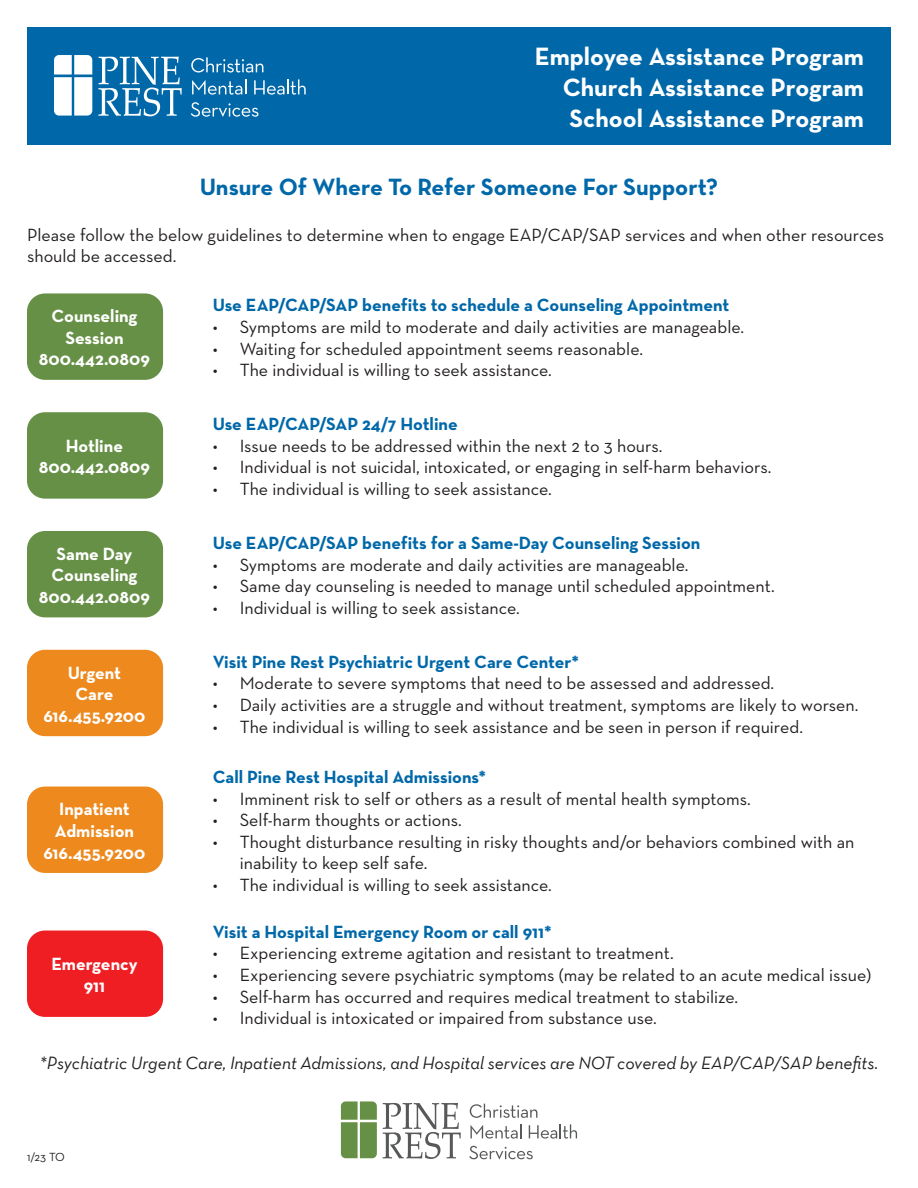
<style>
.page{position:relative;width:918px;height:1188px;background:#fff}
.page>*{position:absolute;margin:0;border:0;box-sizing:border-box;transform-origin:0 0}
.t1{font:700 25.5px/30.6px "Neutra Text";color:#fff;text-align:justify}
.t2{font:700 24px "Neutra Text";color:#0068a9}
.t3{font:18px/21.6px "Neutra Text";color:#231f20}
.t4{font:700 18px "Neutra Text";color:#0068a9}
.t5{font:700 18px/21.6px "Neutra Text";color:#fff;text-align:center}
.t6{font:18px "Neutra Text TF Book Italic Alt";color:#231f20}
.t7{font:12px "Neutra Text";color:#231f20}
</style>
<div class="page">
<div style="left:27px;top:27px;width:864px;height:118px;background:#0068a9"></div>
<svg style="left:98px;top:57px;width:84px;height:59px"></svg>
<svg style="left:54px;top:55px;width:38px;height:61px;background:#dfecf4"></svg>
<svg style="left:191px;top:57px;width:72px;height:16px"></svg>
<svg style="left:192px;top:79px;width:54px;height:16px"></svg>
<svg style="left:254px;top:79px;width:52px;height:16px"></svg>
<svg style="left:191px;top:102px;width:67px;height:15px"></svg>
<svg style="left:383px;top:1103px;width:78px;height:56px"></svg>
<svg style="left:341px;top:1101px;width:36px;height:57px;background:#799d5d"></svg>
<svg style="left:470px;top:1104px;width:67px;height:14px"></svg>
<svg style="left:470px;top:1124px;width:52px;height:15px"></svg>
<svg style="left:529px;top:1124px;width:48px;height:15px"></svg>
<svg style="left:469px;top:1146px;width:64px;height:13px"></svg>
<div style="left:27px;top:931px;width:136px;height:86px;background:#ee1e23;border-radius:18px"></div>
<div style="left:27px;top:787px;width:136px;height:86px;background:#ed891d;border-radius:18px"></div>
<div style="left:27px;top:650px;width:136px;height:86px;background:#ed891d;border-radius:18px"></div>
<div style="left:27px;top:531px;width:136px;height:86px;background:#669046;border-radius:18px"></div>
<div style="left:27px;top:412px;width:136px;height:87px;background:#669046;border-radius:18px"></div>
<div style="left:27px;top:293px;width:136px;height:87px;background:#669046;border-radius:18px"></div>
<h1 class="t1" style="left:563px;top:41px;width:303px;text-indent:-28px">Employee Assistance Program Church Assistance Program School Assistance Program</h1>
<h2 class="t2" style="left:200px;top:172px;width:520px">Unsure Of Where To Refer Someone For Support?</h2>
<p class="t3" style="left:27px;top:223px;width:859px">Please follow the below guidelines to determine when to engage EAP/CAP/SAP services and when other resources should be accessed.</p>
<p class="t5" style="left:39px;top:305px;width:113px">Counseling<br>Session<br>800.442.0809</p>
<p class="t5" style="left:39px;top:435px;width:113px">Hotline<br>800.442.0809</p>
<p class="t5" style="left:39px;top:542px;width:113px">Same Day<br>Counseling<br>800.442.0809</p>
<p class="t5" style="left:44px;top:661px;width:103px">Urgent<br>Care<br>616.455.9200</p>
<p class="t5" style="left:44px;top:798px;width:103px">Inpatient<br>Admission<br>616.455.9200</p>
<p class="t5" style="left:51px;top:953px;width:88px">Emergency<br>911</p>
<p class="t4" style="left:213px;top:294px;width:518px">Use EAP/CAP/SAP benefits to schedule a Counseling Appointment</p>
<p class="t3" style="left:213px;top:316px;width:533px">• Symptoms are mild to moderate and daily activities are manageable.</p>
<p class="t3" style="left:213px;top:337px;width:432px">• Waiting for scheduled appointment seems reasonable.</p>
<p class="t3" style="left:213px;top:359px;width:341px">• The individual is willing to seek assistance.</p>
<p class="t4" style="left:213px;top:413px;width:247px">Use EAP/CAP/SAP 24/7 Hotline</p>
<p class="t3" style="left:213px;top:435px;width:451px">• Issue needs to be addressed within the next 2 to 3 hours.</p>
<p class="t3" style="left:213px;top:456px;width:560px">• Individual is not suicidal, intoxicated, or engaging in self-harm behaviors.</p>
<p class="t3" style="left:213px;top:478px;width:341px">• The individual is willing to seek assistance.</p>
<p class="t4" style="left:213px;top:532px;width:489px">Use EAP/CAP/SAP benefits for a Same-Day Counseling Session</p>
<p class="t3" style="left:213px;top:553px;width:477px">• Symptoms are moderate and daily activities are manageable.</p>
<p class="t3" style="left:213px;top:575px;width:563px">• Same day counseling is needed to manage until scheduled appointment.</p>
<p class="t3" style="left:213px;top:597px;width:309px">• Individual is willing to seek assistance.</p>
<p class="t4" style="left:213px;top:650px;width:368px">Visit Pine Rest Psychiatric Urgent Care Center*</p>
<p class="t3" style="left:213px;top:672px;width:563px">• Moderate to severe symptoms that need to be assessed and addressed.</p>
<p class="t3" style="left:213px;top:694px;width:647px">• Daily activities are a struggle and without treatment, symptoms are likely to worsen.</p>
<p class="t3" style="left:213px;top:715px;width:592px">• The individual is willing to seek assistance and be seen in person if required.</p>
<p class="t4" style="left:213px;top:766px;width:275px">Call Pine Rest Hospital Admissions*</p>
<p class="t3" style="left:213px;top:787px;width:540px">• Imminent risk to self or others as a result of mental health symptoms.</p>
<p class="t3" style="left:213px;top:809px;width:251px">• Self-harm thoughts or actions.</p>
<p class="t3" style="left:240px;top:831px;width:616px;text-indent:-27px">• Thought disturbance resulting in risky thoughts and/or behaviors combined with an inability to keep self safe.</p>
<p class="t3" style="left:213px;top:874px;width:341px">• The individual is willing to seek assistance.</p>
<p class="t4" style="left:213px;top:920px;width:341px">Visit a Hospital Emergency Room or call 911*</p>
<p class="t3" style="left:213px;top:942px;width:462px">• Experiencing extreme agitation and resistant to treatment.</p>
<p class="t3" style="left:213px;top:964px;width:660px">• Experiencing severe psychiatric symptoms (may be related to an acute medical issue)</p>
<p class="t3" style="left:213px;top:985px;width:527px">• Self-harm has occurred and requires medical treatment to stabilize.</p>
<p class="t3" style="left:213px;top:1007px;width:446px">• Individual is intoxicated or impaired from substance use.</p>
<p class="t6" style="left:40px;top:1052px;width:840px">*Psychiatric Urgent Care, Inpatient Admissions, and Hospital services are NOT covered by EAP/CAP/SAP benefits.</p>
<p class="t7" style="left:27px;top:1150px;width:39px">1/23 TO</p>
</div>
